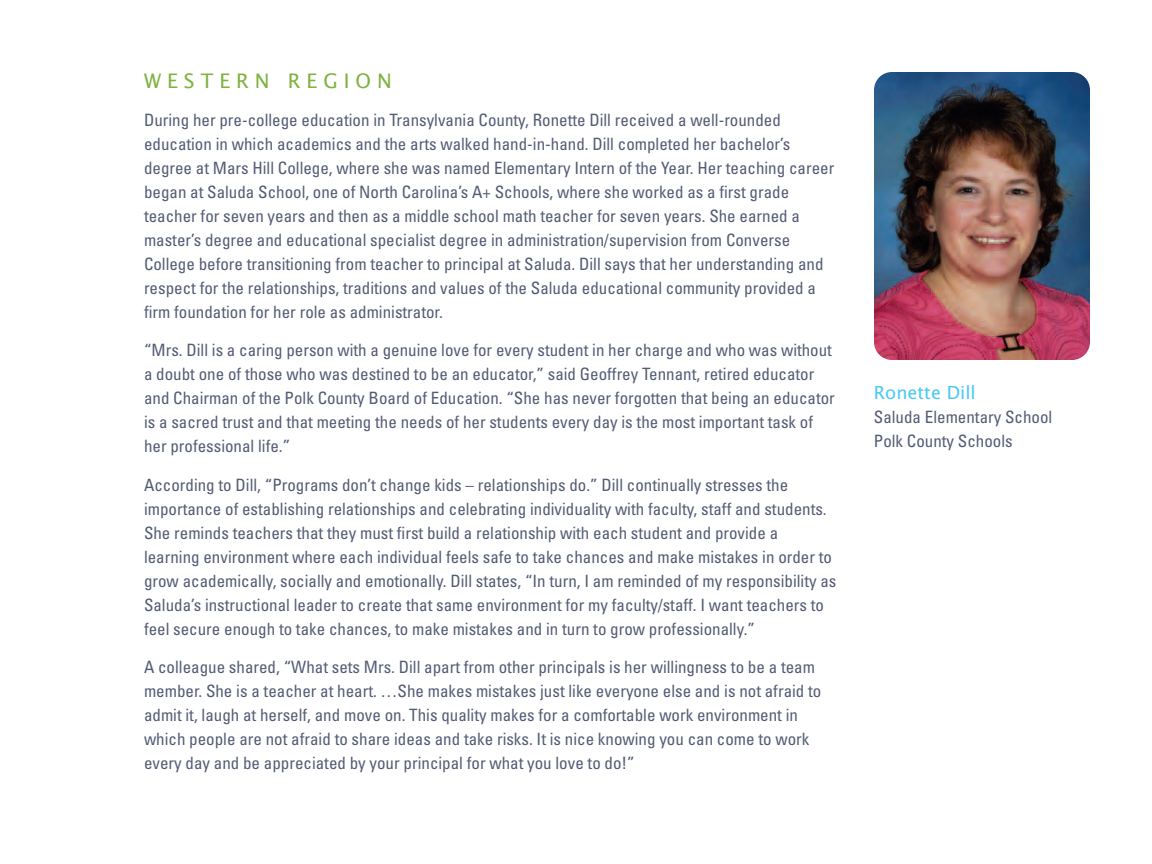
<style>
.page{position:relative;width:1152px;height:864px;background:#fff}
.page>*{position:absolute;margin:0;border:0;box-sizing:border-box;transform-origin:0 0}
.t1{font:20px "Lucida Grande";letter-spacing:.3em;color:#7fb240}
.t2{font:18px "Lucida Grande";color:#49c9f4}
.t3{font:condensed 17px/24px "Univers";color:#545c75}
</style>
<div class="page">
<img style="left:874px;top:72px;width:216px;height:288px;border-radius:18px">
<p class="t1" style="left:144px;top:69px;width:249px">WESTERN REGION</p>
<p class="t3" style="left:144px;top:109px;width:692px">During her pre-college education in Transylvania County, Ronette Dill received a well-rounded education in which academics and the arts walked hand-in-hand. Dill completed her bachelor’s degree at Mars Hill College, where she was named Elementary Intern of the Year. Her teaching career began at Saluda School, one of North Carolina’s A+ Schools, where she worked as a first grade teacher for seven years and then as a middle school math teacher for seven years. She earned a master’s degree and educational specialist degree in administration/supervision from Converse College before transitioning from teacher to principal at Saluda. Dill says that her understanding and respect for the relationships, traditions and values of the Saluda educational community provided a firm foundation for her role as administrator.</p>
<p class="t3" style="left:144px;top:340px;width:692px">“Mrs. Dill is a caring person with a genuine love for every student in her charge and who was without a doubt one of those who was destined to be an educator,” said Geoffrey Tennant, retired educator and Chairman of the Polk County Board of Education. “She has never forgotten that being an educator is a sacred trust and that meeting the needs of her students every day is the most important task of her professional life.”</p>
<p class="t3" style="left:144px;top:474px;width:694px">According to Dill, “Programs don’t change kids – relationships do.” Dill continually stresses the importance of establishing relationships and celebrating individuality with faculty, staff and students.<br>She reminds teachers that they must first build a relationship with each student and provide a learning environment where each individual feels safe to take chances and make mistakes in order to grow academically, socially and emotionally. Dill states, “In turn, I am reminded of my responsibility as Saluda’s instructional leader to create that same environment for my faculty/staff. I want teachers to feel secure enough to take chances, to make mistakes and in turn to grow professionally.”</p>
<p class="t3" style="left:144px;top:657px;width:679px">A colleague shared, “What sets Mrs. Dill apart from other principals is her willingness to be a team member. She is a teacher at heart. …She makes mistakes just like everyone else and is not afraid to admit it, laugh at herself, and move on. This quality makes for a comfortable work environment in which people are not afraid to share ideas and take risks. It is nice knowing you can come to work every day and be appreciated by your principal for what you love to do!”</p>
<p class="t2" style="left:874px;top:382px;width:103px">Ronette Dill</p>
<p class="t3" style="left:874px;top:406px;width:180px">Saluda Elementary School<br>Polk County Schools</p>
</div>
